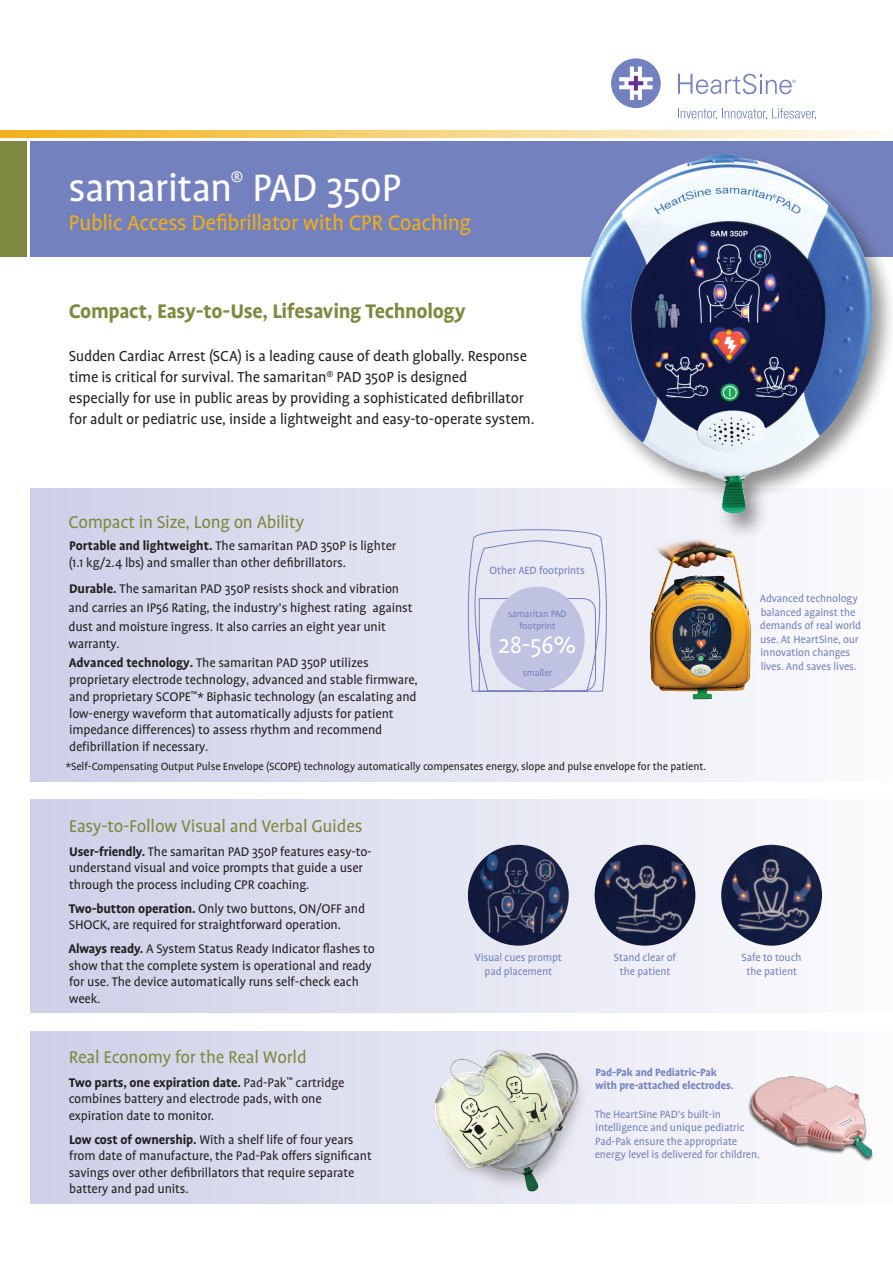
<style>
.page{position:relative;width:893px;height:1263px;background:#fff}
.page>*{position:absolute;margin:0;border:0;box-sizing:border-box;transform-origin:0 0}
.t1{font:43.5px "Profile OT";letter-spacing:-.025em;color:#fff}
.t2{font:27px "Profile OT";color:#fff}
.t3{font:24px "Profile OT";letter-spacing:-.02em;color:#f0af13}
.t4{font:700 22.5px "Profile OT";letter-spacing:-.015em;color:#7e883e}
.t5{font:19.5px "Profile OT";letter-spacing:-.01em;color:#7e883e}
.t6{font:17.55px "Profile OT";color:#fff}
.t7{font:16.5px/21px "Profile OT";letter-spacing:-.015em;color:#231f20}
.t8{font:14.25px/16.5px "Profile OT";letter-spacing:-.01em;color:#231f20}
.t9{font:12px/13.5px "Profile OT";letter-spacing:-.01em;color:#7481bf;text-align:center}
.t10{font:12px "Profile OT";letter-spacing:-.01em;color:#231f20}
.t11{font:700 12px/13.5px "Profile OT";letter-spacing:-.01em;color:#7481bf}
.t12{font:10.5px/12px "Profile OT";letter-spacing:-.01em;color:#7481bf;text-align:center}
.s1{font-weight:700}
.s2{font-family:"Profile"}
</style>
<div class="page">
<div style="left:30px;top:488px;width:863px;height:293px;background:linear-gradient(to right,#cccfe7,#fcfcfd)"></div>
<div style="left:30px;top:799px;width:863px;height:213px;background:linear-gradient(to right,#cdd0e8,#fbfcfd)"></div>
<div style="left:30px;top:1031px;width:863px;height:173px;background:linear-gradient(to right,#cccfe7,#fcfcfd)"></div>
<div style="left:30px;top:141px;width:863px;height:115px;background:#7481bf"></div>
<svg style="left:0;top:130px;width:887px;height:8px;background:#f6d586"></svg>
<div style="left:611px;top:58px;width:50px;height:50px;background:#7481bf;border-radius:50%"></div>
<svg style="left:619px;top:66px;width:34px;height:34px"></svg>
<svg style="left:678px;top:74px;width:118px;height:20px"></svg>
<svg style="left:678px;top:108px;width:138px;height:11px"></svg>
<div style="left:0;top:141px;width:26px;height:115px;background:#7e883e"></div>
<img style="left:468px;top:845px;width:101px;height:101px;border-radius:50px">
<img style="left:594px;top:845px;width:101px;height:101px;border-radius:50px">
<img style="left:721px;top:845px;width:101px;height:101px;border-radius:50px">
<div style="left:575px;top:150px;width:318px;height:390px;background:#231f20;opacity:.5"></div>
<img style="left:580px;top:154px;width:294px;height:359px">
<svg style="left:468px;top:529px;width:139px;height:163px;background:#dee0ef"></svg>
<div style="left:490px;top:587px;width:95px;height:104px;background:#bfc2e1;border-radius:50%"></div>
<img style="left:634px;top:537px;width:121px;height:166px">
<img style="left:416px;top:1041px;width:185px;height:158px">
<img style="left:748px;top:1075px;width:128px;height:90px">
<h1 class="t1" style="left:68px;top:165px;width:166px">samaritan</h1>
<p class="t6" style="left:231px;top:168px;width:14px">®</p>
<h1 class="t1" style="left:252px;top:165px;width:151px">PAD 350P</h1>
<h3 class="t3" style="left:68px;top:210px;width:404px">Public Access Defibrillator with CPR Coaching</h3>
<h3 class="t4" style="left:69px;top:299px;width:398px">Compact, Easy-to-Use, Lifesaving Technology</h3>
<p class="t7" style="left:69px;top:346px;width:467px">Sudden Cardiac Arrest (SCA) is a leading cause of death globally. Response time is critical for survival. The samaritan<sup>®</sup> PAD 350P is designed<br>especially for use in public areas by providing a sophisticated defibrillator for adult or pediatric use, inside a lightweight and easy-to-operate system.</p>
<h3 class="t5" style="left:69px;top:512px;width:237px">Compact in Size, Long on Ability</h3>
<p class="t8" style="left:69px;top:538px;width:329px;line-height:17.1px"><span class="s1">Portable and lightweight.</span> The samaritan PAD 350P is lighter (1.1 kg/2.4 lbs) and smaller than other defibrillators.</p>
<p class="t8" style="left:68px;top:580px;width:346px;line-height:19px"><span class="s1">Durable.</span> The samaritan PAD 350P resists shock and vibration and carries an IP56 Rating, the industry’s highest rating against dust and moisture ingress. It also carries a<span class="s2">n eight</span> year unit</p>
<p class="t8" style="left:68px;top:635px;width:302px;line-height:19px">warranty.<br><span class="s1">Advanced technology.</span> The samaritan PAD 350P utilizes</p>
<p class="t8" style="left:69px;top:672px;width:350px">proprietary electrode technology, advanced and stable firmware, and proprietary SCOPE<sup>™</sup>* Biphasic technology (an escalating and low-energy waveform that automatically adjusts for patient impedance differences) to assess rhythm and recommend defibrillation if necessary.</p>
<p class="t9" style="left:490px;top:564px;width:97px">Other AED footprints</p>
<p class="t12" style="left:508px;top:609px;width:60px">samaritan PAD footprint</p>
<h2 class="t2" style="left:498px;top:631px;width:80px">28-56%</h2>
<p class="t12" style="left:523px;top:667px;width:31px">smaller</p>
<p class="t10" style="left:66px;top:760px;width:642px">*Self-Compensating Output Pulse Envelope (SCOPE) technology automatically compensates energy, slope and pulse envelope for the patient.</p>
<p class="t9" style="left:760px;top:592px;width:103px;text-align:left">Advanced technology balanced against the demands of real world use. At HeartSine, our innovation changes lives. And saves lives.</p>
<h3 class="t5" style="left:69px;top:816px;width:295px">Easy-to-Follow Visual and Verbal Guides</h3>
<p class="t8" style="left:69px;top:844px;width:304px"><span class="s1">User-friendly.</span> The samaritan PAD 350P features easy-to&shy;understand visual and voice prompts that guide a user through the process including CPR coaching.</p>
<p class="t8" style="left:69px;top:901px;width:298px"><span class="s1">Two-button operation.</span> Only two buttons, ON/OFF and<br>SHOCK, are required for straightforward operation.</p>
<p class="t8" style="left:68px;top:941px;width:308px"><span class="s1">Always ready.</span> A System Status Ready Indicator flashes to show that the complete system is operational and ready for use. The device automatically runs self-check each week.</p>
<h3 class="t5" style="left:69px;top:1046px;width:239px">Real Economy for the Real World</h3>
<p class="t8" style="left:69px;top:1075px;width:277px"><span class="s1">Two parts, one expiration date.</span> Pad-Pak<sup>™</sup> cartridge combines battery and electrode pads, with one expiration date to monitor.</p>
<p class="t8" style="left:69px;top:1132px;width:305px"><span class="s1">Low cost of ownership.</span> With a shelf life of four years from date of manufacture, the Pad-Pak offers significant savings over other defibrillators that require separate battery and pad units.</p>
<p class="t9" style="left:475px;top:951px;width:89px">Visual cues prompt pad placement</p>
<p class="t9" style="left:614px;top:951px;width:64px">Stand clear of the patient</p>
<p class="t9" style="left:741px;top:951px;width:62px">Safe to touch the patient</p>
<p class="t11" style="left:595px;top:1066px;width:140px">Pad-Pak and Pediatric-Pak with pre-attached electrodes.</p>
<p class="t9" style="left:595px;top:1108px;width:167px;text-align:left">The HeartSine PAD’s built-in intelligence and unique pediatric Pad-Pak ensure the appropriate energy level is delivered for children.</p>
</div>
